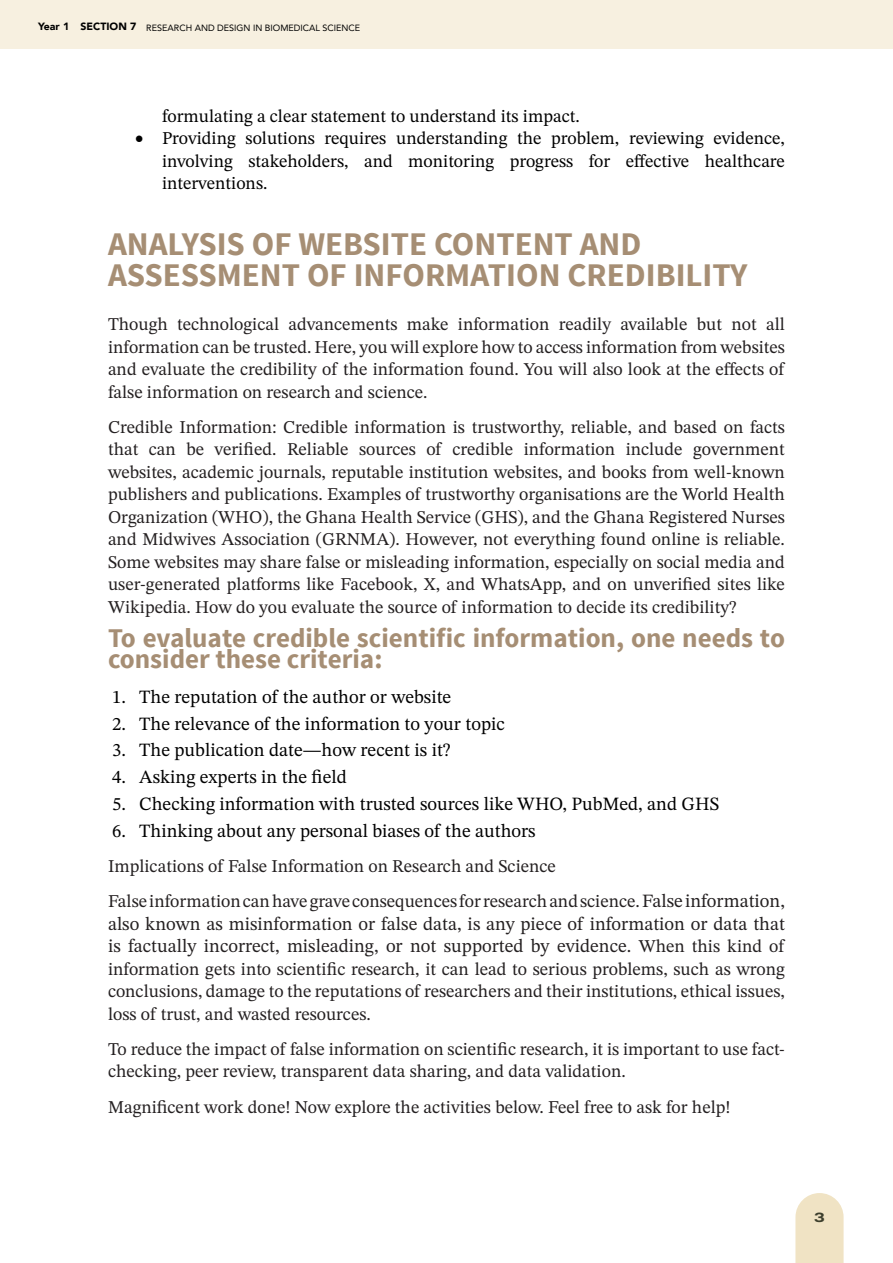
<style>
.page{position:relative;width:893px;height:1263px;background:#fff}
.page>*{position:absolute;margin:0;border:0;box-sizing:border-box;transform-origin:0 0}
.t1{font:700 33px/31.5px "Source Sans Pro";color:#a68e74}
.t2{font:700 27px/21px "Source Sans Pro";color:#a68e74}
.t3{font:18.75px "STIX Two Text";color:#000}
.t4{font:18.75px/22.5px "STIX Two Text";color:#242021}
.t5{font:18px/22.5px "STIX Two Text";color:#242021;text-align:justify}
.t6{font:18px/22.5px "STIX Two Text";color:#000;text-align:justify}
.t7{font:800 13.5px "Archivo Expanded";color:#3d3f2d}
.t8{font:9px "Avenir LT Std";color:#000}
.s1{font-family:"Avenir";font-weight:900;font-size:10.5px}
.s2{font-size:18.75px}
.s3{font-size:18px}
</style>
<div class="page">
<div style="left:0;top:0;width:893px;height:49px;background:#f7f0e0"></div>
<svg style="left:795px;top:1193px;width:49px;height:70px;background:#f1e5c9"></svg>
<p class="t8" style="left:38px;top:22px;width:324px"><span class="s1">Year 1 SECTION 7</span> RESEARCH AND DESIGN IN BIOMEDICAL SCIENCE</p>
<p class="t6" style="left:162px;top:104px;width:419px">formulating a clear statement to understand its impact.</p>
<p class="t6" style="left:162px;top:127px;width:624px;text-indent:-27px">• Providing solutions requires understanding the problem, reviewing evidence, involving stakeholders, and monitoring progress for effective healthcare interventions.</p>
<h1 class="t1" style="left:108px;top:229px;width:641px">ANALYSIS OF WEBSITE CONTENT AND<br>ASSESSMENT OF INFORMATION CREDIBILITY</h1>
<p class="t5" style="left:108px;top:313px;width:678px">Though technological advancements make information readily available but not all information can be trusted. Here, you will explore how to access information from websites and evaluate the credibility of the information found. You will also look at the effects of false information on research and science.</p>
<p class="t5" style="left:108px;top:415px;width:678px">Credible Information: Credible information is trustworthy, reliable, and based on facts that can be verified. Reliable sources of credible information include government websites, academic journals, reputable institution websites, and books from well-known publishers and publications. Examples of trustworthy organisations are the World Health Organization (WHO), the Ghana Health Service (GHS), and the Ghana Registered Nurses and Midwives Association (GRNMA). However, not everything found online is reliable.<br>Some websites may share false or misleading information, especially on social media and user-generated platforms like Facebook, X, and WhatsApp, and on unverified sites like Wikipedia. How do you evaluate the source of information to decide its credibility?</p>
<h2 class="t2" style="left:108px;top:628px;width:678px">To evaluate credible scientific information, one needs to consider these criteria:</h2>
<p class="t3" style="left:112px;top:683px;width:341px">1. The reputation of the author or website</p>
<p class="t3" style="left:112px;top:710px;width:394px">2. The relevance of the information to your topic</p>
<p class="t3" style="left:112px;top:737px;width:340px">3. The publication date—how recent is it?</p>
<p class="t3" style="left:112px;top:763px;width:236px">4. Asking experts in the field</p>
<p class="t3" style="left:112px;top:790px;width:608px">5. Checking information with trusted sources like WHO, PubMed, and GHS</p>
<p class="t3" style="left:112px;top:817px;width:425px">6. Thinking about any personal biases of the authors</p>
<p class="t5" style="left:108px;top:848px;width:678px;line-height:35.2px">Implications of False Information on Research and Science<br>False information can have grave consequences for research and science. <span class="s2">False information,</span></p>
<p class="t4" style="left:108px;top:912px;width:678px">also known as misinformation or false data, is any piece of information or data that is factually incorrect, misleading, or not supported by evidence. <span class="s3">When this kind of</span></p>
<p class="t5" style="left:108px;top:957px;width:678px">information gets into scientific research, it can lead to serious problems, such as wrong conclusions, damage to the reputations of researchers and their institutions, ethical issues, loss of trust, and wasted resources.</p>
<p class="t5" style="left:108px;top:1037px;width:678px">To reduce the impact of false information on scientific research, it is important to use fact&shy;checking, peer review, transparent data sharing, and data validation.</p>
<p class="t5" style="left:108px;top:1095px;width:624px">Magnificent work done! Now explore the activities below. Feel free to ask for help!</p>
<p class="t7" style="left:814px;top:1207px;width:12px">3</p>
</div>
